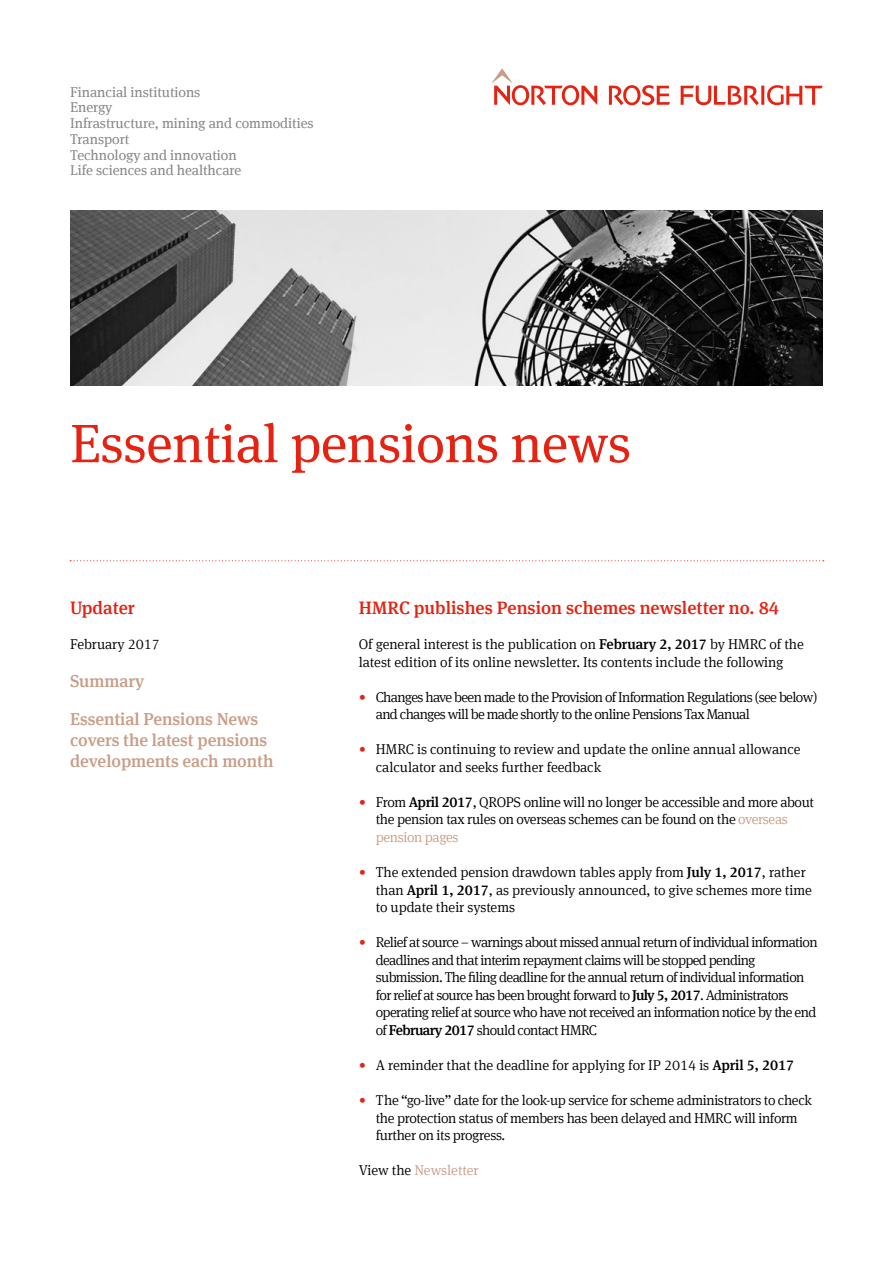
<style>
.page{position:relative;width:893px;height:1263px;background:#fff}
.page>*{position:absolute;margin:0;border:0;box-sizing:border-box;transform-origin:0 0}
.t1{font:54px "Meta Serif Offc Pro";letter-spacing:-.005em;color:#e42313}
.t2{font:500 18px "Meta Serif Offc Pro";color:#e42313}
.t3{font:500 17.25px/21px "Meta Serif Offc Pro";letter-spacing:-.005em;color:#c99e88}
.t4{font:300 14.25px/17.5px "Meta Serif Offc Pro";letter-spacing:-.045em;color:#000}
.t5{font:300 14.25px/17.5px "Meta Serif Offc Pro";letter-spacing:-.005em;color:#000}
.t6{font:300 14.25px/17.5px "Meta Serif Offc Pro";letter-spacing:-.025em;color:#000}
.t7{font:14.25px/15.8px "Meta Serif Offc Pro";letter-spacing:-.005em;color:#878787}
.t8{font:300 14.25px "Meta Serif Offc Pro";letter-spacing:-.005em;color:#c99e88}
.s1{font-weight:500}
.s2{color:#e42313}
.s3{color:#c99e88}
.s4{color:#000}
</style>
<div class="page">
<svg style="left:491px;top:68px;width:106px;height:37px"></svg>
<svg style="left:609px;top:85px;width:61px;height:20px"></svg>
<svg style="left:681px;top:85px;width:142px;height:20px"></svg>
<svg style="left:70px;top:560px;width:754px;height:1px"></svg>
<img style="left:70px;top:210px;width:753px;height:176px">
<p class="t7" style="left:70px;top:83px;width:245px">Financial institutions<br>Energy<br>Infrastructure, mining and commodities<br>Transport<br>Technology and innovation<br>Life sciences and healthcare</p>
<h1 class="t1" style="left:70px;top:404px;width:562px">Essential pensions news</h1>
<p class="t2" style="left:70px;top:594px;width:66px">Updater</p>
<p class="t5" style="left:70px;top:635px;width:91px">February 2017</p>
<p class="t3" style="left:70px;top:669px;width:76px">Summary</p>
<p class="t3" style="left:70px;top:707px;width:205px">Essential Pensions News covers the latest pensions developments each month</p>
<p class="t2" style="left:359px;top:594px;width:422px">HMRC publishes Pension schemes newsletter no. 84</p>
<p class="t5" style="left:359px;top:635px;width:447px">Of general interest is the publication on <span class="s1">February 2, 2017</span> by HMRC of the latest edition of its online newsletter. Its contents include the following</p>
<p class="t4" style="left:376px;top:687px;width:443px;text-indent:-17px"><span class="s2">•</span> Changes have been made to the Provision of Information Regulations (see below) and changes will be made shortly to the online Pensions Tax Manual</p>
<p class="t5" style="left:376px;top:740px;width:426px;text-indent:-17px"><span class="s2">•</span> HMRC is continuing to review and update the online annual allowance calculator and seeks further feedback</p>
<p class="t6" style="left:376px;top:792px;width:440px;text-indent:-17px"><span class="s2">•</span> From <span class="s1">April 2017</span>, QROPS online will no longer be accessible and more about the pension tax rules on overseas schemes can be found on the <span class="s3">overseas pension pages</span></p>
<p class="t5" style="left:376px;top:863px;width:438px;text-indent:-17px"><span class="s2">•</span> The extended pension drawdown tables apply from <span class="s1">July 1, 2017</span>, rather than <span class="s1">April 1, 2017</span>, as previously announced, to give schemes more time to update their systems</p>
<p class="t4" style="left:376px;top:933px;width:443px;text-indent:-17px"><span class="s2">•</span> Relief at source – warnings about missed annual return of individual information deadlines and that interim repayment claims will be stopped pending submission. The filing deadline for the annual return of individual information for relief at source has been brought forward to <span class="s1">July 5, 2017</span>. Administrators operating relief at source who have not received an information notice by the end of <span class="s1">February 2017</span> should contact HMRC</p>
<p class="t5" style="left:359px;top:1056px;width:437px"><span class="s2">•</span> A reminder that the deadline for applying for IP 2014 is <span class="s1">April 5, 2017</span></p>
<p class="t6" style="left:376px;top:1091px;width:438px;text-indent:-17px"><span class="s2">•</span> The “go-live” date for the look-up service for scheme administrators to check the protection status of members has been delayed and HMRC will inform further on its progress.</p>
<p class="t8" style="left:359px;top:1160px;width:121px"><span class="s4">View the</span> Newsletter</p>
</div>
